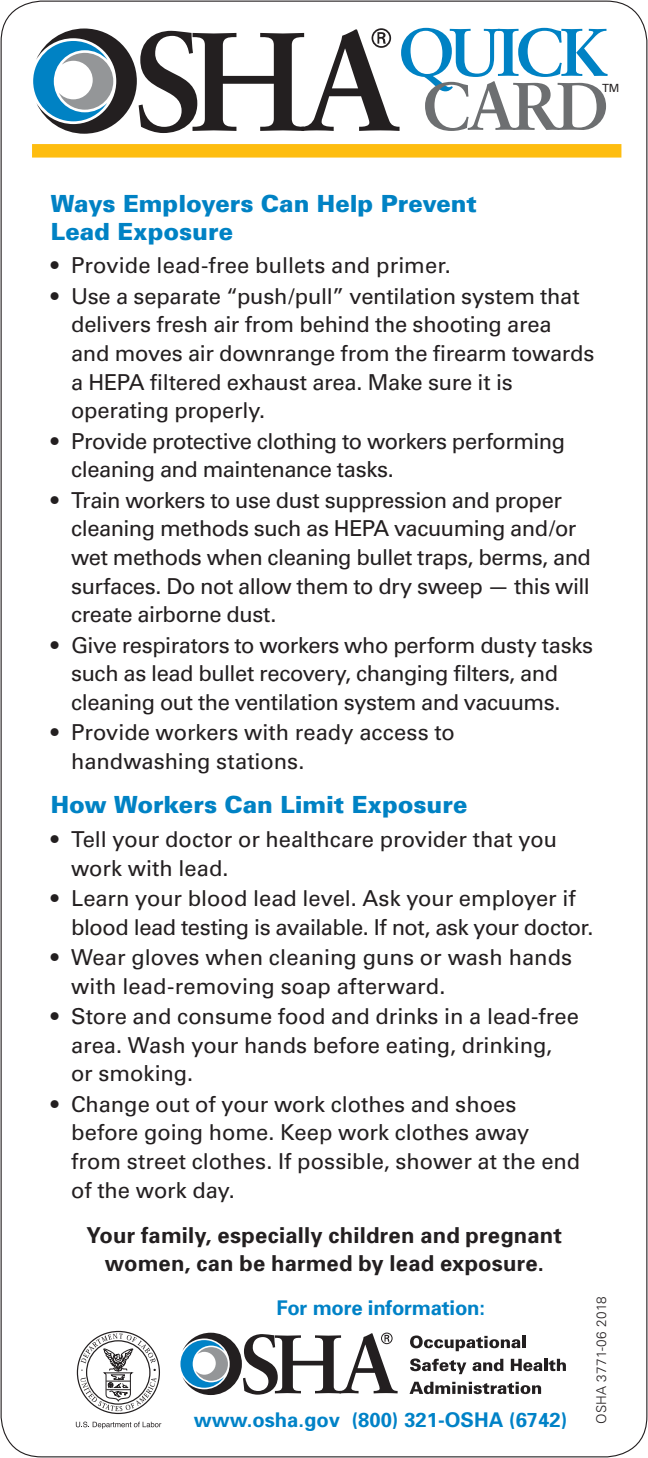
<style>
.page{position:relative;width:648px;height:1458px;background:#fff}
.page>*{position:absolute;margin:0;border:0;box-sizing:border-box;transform-origin:0 0}
.t1{font:700 67.5px/54px "Sabon";letter-spacing:-.06em;color:#0082c4;text-align:center}
.t2{font:900 23.62px/28.1px "Univers";color:#0082c4}
.t3{font:22.05px/28.8px "Univers";letter-spacing:-.01em;color:#231f20}
.Bodytext{font:700 22.05px/28.8px "Univers";letter-spacing:.01em;color:#231f20;text-align:center}
.t4{font:700 20.25px "Univers";color:#0082c7}
.t5{font:300 13.5px "Univers";letter-spacing:.02em;color:#231f20}
.t6{font:11.25px "Univers";color:#231f20}
.s1{color:#6d6f71}
</style>
<div class="page">
<svg style="left:33px;top:28px;width:367px;height:106px"></svg>
<div style="left:32px;top:144px;width:589px;height:14px;background:#febd10"></div>
<svg style="left:410px;top:1382px;width:131px;height:12px"></svg>
<svg style="left:410px;top:1358px;width:56px;height:16px"></svg>
<svg style="left:472px;top:1359px;width:31px;height:12px"></svg>
<svg style="left:511px;top:1359px;width:55px;height:12px"></svg>
<svg style="left:410px;top:1335px;width:115px;height:16px"></svg>
<svg style="left:180px;top:1333px;width:218px;height:62px"></svg>
<svg style="left:76px;top:1422px;width:85px;height:7px"></svg>
<svg style="left:77px;top:1331px;width:82px;height:82px"></svg>
<div style="left:77px;top:1331px;width:83px;height:83px;border:1px solid #231f20;border-radius:50%"></div>
<svg style="left:81px;top:1334px;width:75px;height:77px"></svg>
<p class="t1" style="left:398px;top:24px;width:212px">QUICK<br><span class="s1">CARD</span></p>
<p class="t6" style="left:602px;top:82px;width:19px">TM</p>
<h2 class="t2" style="left:51px;top:189px;width:428px">Ways Employers Can Help Prevent<br>Lead Exposure</h2>
<p class="t3" style="left:51px;top:251px;width:401px">• Provide lead-free bullets and primer.</p>
<p class="t3" style="left:71px;top:282px;width:525px;text-indent:-20px">• Use a separate “push/pull” ventilation system that delivers fresh air from behind the shooting area and moves air downrange from the firearm towards a HEPA filtered exhaust area. Make sure it is operating properly.</p>
<p class="t3" style="left:71px;top:427px;width:496px;text-indent:-20px">• Provide protective clothing to workers performing cleaning and maintenance tasks.</p>
<p class="t3" style="left:71px;top:486px;width:521px;text-indent:-20px">• Train workers to use dust suppression and proper cleaning methods such as HEPA vacuuming and/or wet methods when cleaning bullet traps, berms, and surfaces. Do not allow them to dry sweep — this will create airborne dust.</p>
<p class="t3" style="left:71px;top:631px;width:523px;text-indent:-20px">• Give respirators to workers who perform dusty tasks such as lead bullet recovery, changing filters, and cleaning out the ventilation system and vacuums.</p>
<p class="t3" style="left:71px;top:718px;width:385px;text-indent:-20px">• Provide workers with ready access to handwashing stations.</p>
<h2 class="t2" style="left:51px;top:790px;width:418px">How Workers Can Limit Exposure</h2>
<p class="t3" style="left:71px;top:825px;width:488px;text-indent:-20px">• Tell your doctor or healthcare provider that you work with lead.</p>
<p class="t3" style="left:71px;top:884px;width:524px;text-indent:-20px">• Learn your blood lead level. Ask your employer if blood lead testing is available. If not, ask your doctor.</p>
<p class="t3" style="left:71px;top:943px;width:503px;text-indent:-20px">• Wear gloves when cleaning guns or wash hands with lead-removing soap afterward.</p>
<p class="t3" style="left:71px;top:1002px;width:509px;text-indent:-20px">• Store and consume food and drinks in a lead-free area. Wash your hands before eating, drinking, or smoking.</p>
<p class="t3" style="left:71px;top:1090px;width:511px;text-indent:-20px">• Change out of your work clothes and shoes before going home. Keep work clothes away from street clothes. If possible, shower at the end of the work day.</p>
<p class="Bodytext" style="left:87px;top:1220px;width:477px">Your family, especially children and pregnant women, can be harmed by lead exposure.</p>
<p class="t4" style="left:276px;top:1295px;width:210px">For more information:</p>
<p class="t4" style="left:194px;top:1407px;width:375px">www.osha.gov (800) 321-OSHA (6742)</p>
<p class="t5" style="left:593px;top:1424px;width:130px;rotate:-90deg">OSHA 3771-06 2018</p>
</div>
